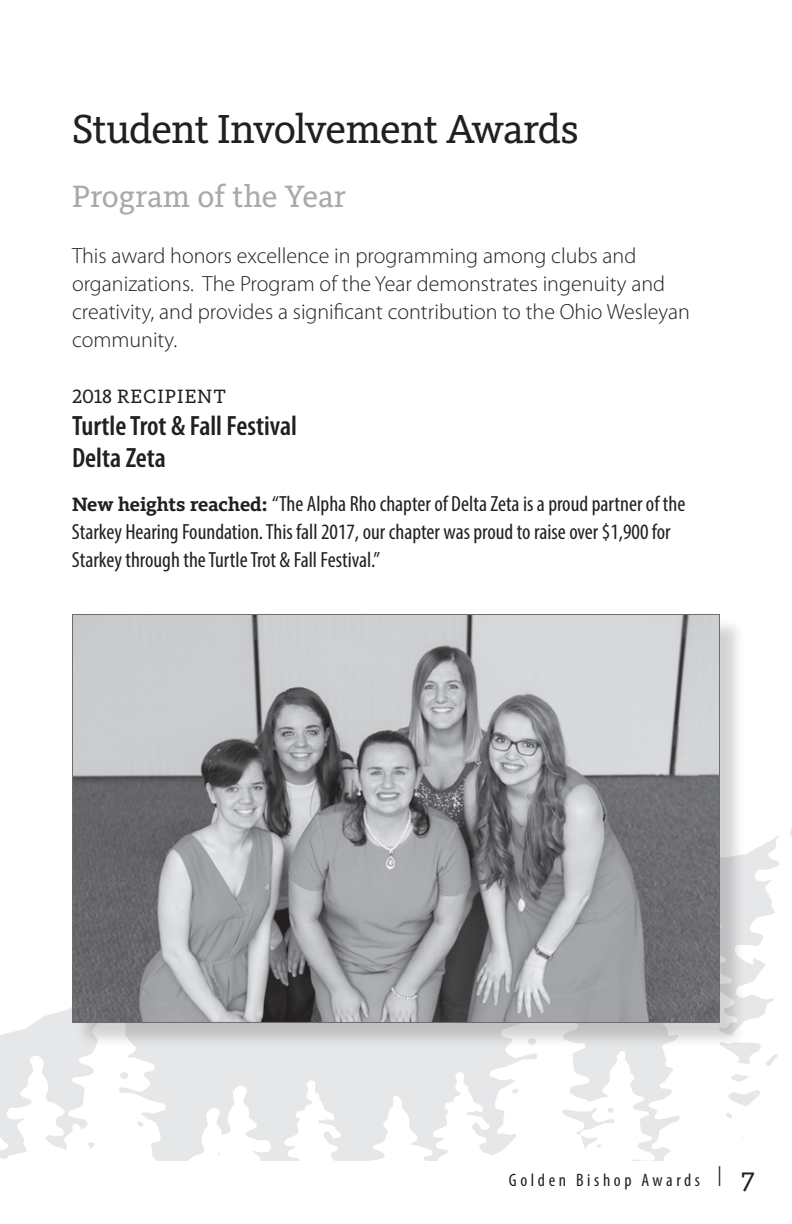
<style>
.page{position:relative;width:792px;height:1224px;background:#fff}
.page>*{position:absolute;margin:0;border:0;box-sizing:border-box;transform-origin:0 0}
.t1{font:42px "Kievit Slab Pro";letter-spacing:-.025em;color:#231f20}
.t2{font:32px "Kievit Slab Pro";color:#a8a9ad}
.t3{font:600 condensed 28px/32px "Myriad Pro";color:#231f20}
.t4{font:condensed 22px/28px "Myriad Pro";color:#231f20}
.t5{font:300 22px/28px "Myriad Pro";color:#231f20}
.t6{font:20px "Kievit Slab Pro";letter-spacing:.05em;color:#231f20}
.t7{font:condensed 18px "Myriad Pro";letter-spacing:.2em;color:#231f20}
.s1{font-family:"Kievit Slab Pro";font-weight:700;font-stretch:normal;font-size:20px}
.s2{font-family:"Mrs Eaves Roman";font-stretch:normal;font-size:28px}
.s3{font-family:"Kievit Slab Pro";font-stretch:normal;font-size:28px}
</style>
<div class="page">
<svg style="left:0;top:828px;width:792px;height:333px"></svg>
<div style="left:75px;top:617px;width:670px;height:431px;background:#231f20;opacity:.2"></div>
<img style="left:74px;top:616px;width:644px;height:405px">
<h1 class="t1" style="left:72px;top:104px;width:508px">Student Involvement Awards</h1>
<h2 class="t2" style="left:72px;top:177px;width:276px">Program of the Year</h2>
<p class="t5" style="left:72px;top:241px;width:619px">This award honors excellence in programming among clubs and organizations. The Program of the Year demonstrates ingenuity and creativity, and provides a significant contribution to the Ohio Wesleyan community.</p>
<p class="t6" style="left:72px;top:384px;width:156px">2018 RECIPIENT</p>
<p class="t3" style="left:72px;top:409px;width:226px">Turtle Trot &amp; Fall Festival<br>Delta Zeta</p>
<p class="t4" style="left:72px;top:489px;width:615px"><span class="s1">New heights reached:</span> “The Alpha Rho chapter of Delta Zeta is a proud partner of the<br>Starkey Hearing Foundation. This fall 2017, our chapter was proud to raise over $1,900 for<br>Starkey through the Turtle Trot &amp; Fall Festival.”</p>
<p class="t7" style="left:509px;top:1170px;width:248px">Golden Bishop Awards <span class="s2">|</span> <span class="s3">7</span></p>
</div>
